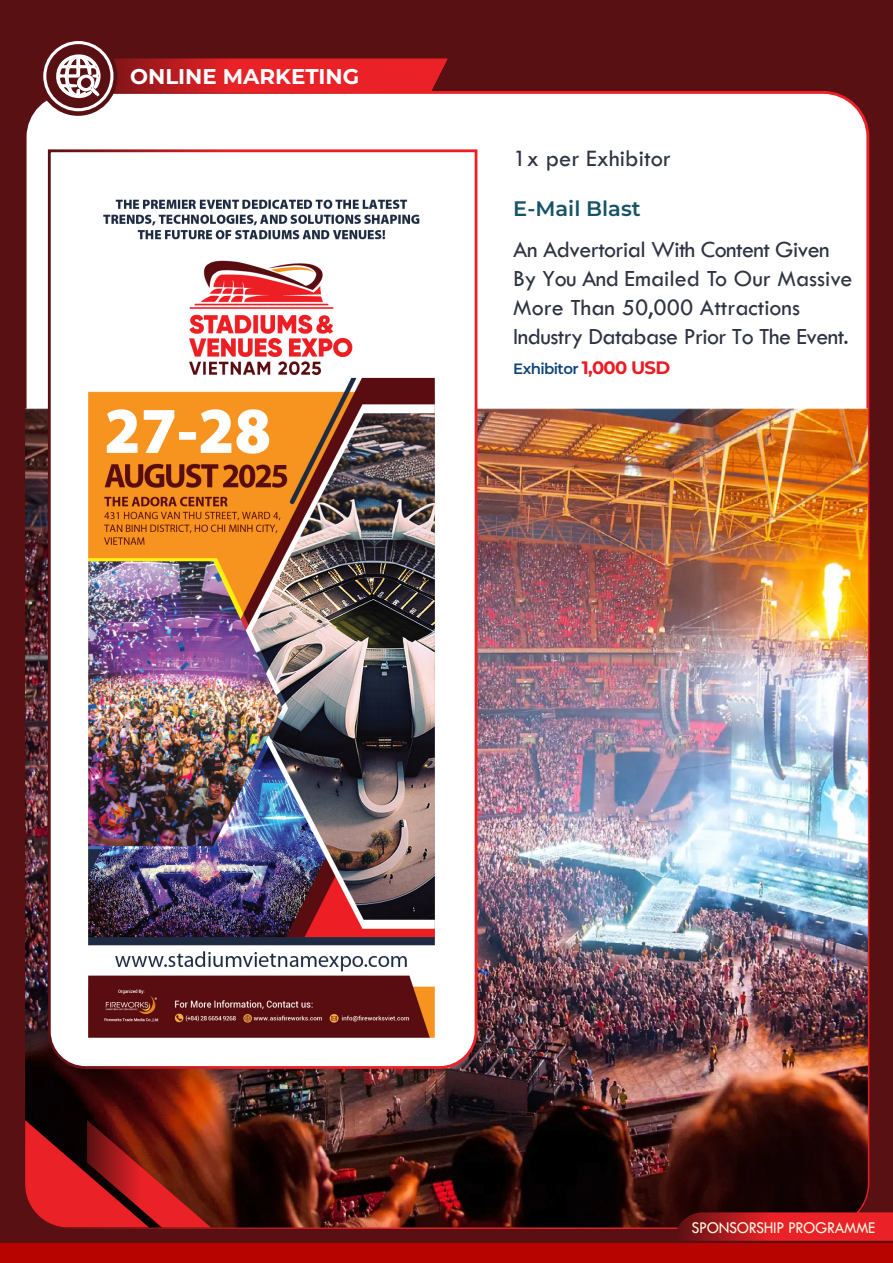
<style>
.page{position:relative;width:893px;height:1263px;background:#591013}
.page>*{position:absolute;margin:0;border:0;box-sizing:border-box;transform-origin:0 0}
.t1{font:24.45px "Tw Cen";color:#2f3342}
.t2{font:24px/28.8px "Tw Cen";letter-spacing:-.025em;color:#2f3342}
.t3{font:700 21.3px "Montserrat";color:#fff}
.t4{font:600 21px "Montserrat";color:#165368}
.t5{font:17.1px "Tw Cen";letter-spacing:-.025em;color:#fff6e2;scale:.94 1}
.t6{font:600 15px "Montserrat";letter-spacing:-.04em;color:#0f447a}
.s1{font-weight:700;font-size:18px;color:#ed1c24}
</style>
<div class="page">
<div style="left:25px;top:92px;width:843px;height:1135px;background:#fff;border-radius:45px"></div>
<img style="left:25px;top:354px;width:843px;height:873px">
<svg style="left:25px;top:1120px;width:186px;height:107px;background:#991a17"></svg>
<div style="left:0;top:1243px;width:893px;height:20px;background:#b70400"></div>
<svg style="left:674px;top:1212px;width:219px;height:29px;background:#c51d21"></svg>
<svg style="left:46px;top:149px;width:433px;height:921px"></svg>
<img style="left:88px;top:173px;width:346px;height:864px">
<div style="left:39px;top:37px;width:78px;height:79px;background:#591013;border-radius:50%"></div>
<svg style="left:43px;top:41px;width:405px;height:70px"></svg>
<p class="t3" style="left:130px;top:62px;width:231px">ONLINE MARKETING</p>
<p class="t1" style="left:513px;top:143px;width:159px">1x per Exhibitor</p>
<p class="t4" style="left:513px;top:194px;width:129px">E-Mail Blast</p>
<p class="t2" style="left:513px;top:235px;width:341px">An Advertorial With Content Given By You And Emailed To Our Massive More Than 50,000 Attractions Industry Database Prior To The Event.</p>
<p class="t6" style="left:513px;top:359px;width:158px">Exhibitor <span class="s1">1,000 USD</span></p>
<p class="t5" style="left:691px;top:1217px;width:197px">SPONSORSHIP PROGRAMME</p>
</div>
